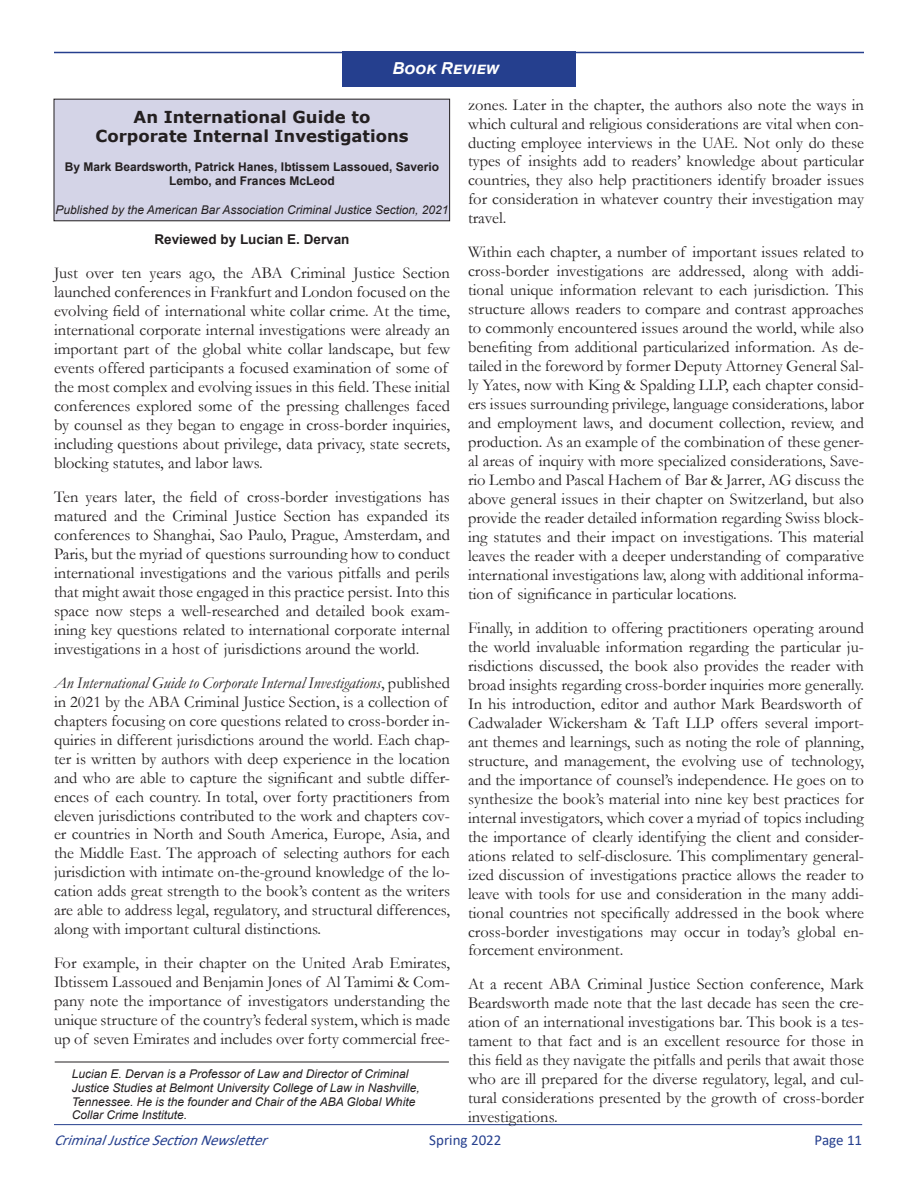
<style>
.page{position:relative;width:918px;height:1188px;background:#fff}
.page>*{position:absolute;margin:0;border:0;box-sizing:border-box;transform-origin:0 0}
.t1{font:16.5px/18.9px "Garamond";color:#231f20;text-align:justify}
.t2{font:700 16.5px/18.9px "Verdana";color:#231f20;text-align:center}
.t3{font:italic 700 16.5px "Arial";letter-spacing:.005em;color:#fff}
.t4{font:italic 15px "Calibri";color:#253f8e}
.t5{font:15px "Calibri";color:#253f8e}
.t6{font:700 13.5px "Arial";color:#231f20}
.t7{font:italic 12px/13.8px "Arial";color:#231f20}
.t8{font:700 12px/13.8px "Arial";color:#231f20;text-align:center}
.s1{font-style:italic}
</style>
<div class="page">
<hr style="left:54px;top:52px;width:810px;height:1px;background:#253f8e">
<hr style="left:54px;top:1124px;width:808px;height:1px;background:#253f8e">
<div style="left:54px;top:99px;width:396px;height:122px;background:#d4d4e7"></div>
<div style="left:54px;top:99px;width:396px;height:122px;border:1px solid #231f20"></div>
<div style="left:342px;top:52px;width:234px;height:35px;background:#253f8e"></div>
<hr style="left:55px;top:1062px;width:394px;height:1px;background:#231f20">
<p class="t3" style="left:392px;top:57px;width:108px">Book Review</p>
<p class="t2" style="left:95px;top:108px;width:315px">An International Guide to<br>Corporate Internal Investigations</p>
<p class="t8" style="left:65px;top:160px;width:376px">By Mark Beardsworth, Patrick Hanes, Ibtissem Lassoued, Saverio<br>Lembo, and Frances McLeod</p>
<p class="t7" style="left:55px;top:203px;width:395px">Published by the American Bar Association Criminal Justice Section, 2021</p>
<p class="t6" style="left:154px;top:230px;width:197px">Reviewed by Lucian E. Dervan</p>
<p class="t1" style="left:54px;top:263px;width:398px;text-align:left">Just over ten years ago, the ABA Criminal Justice Section launched conferences in Frankfurt and London focused on the evolving field of international white collar crime. At the time, international corporate internal investigations were already an important part of the global white collar landscape, but few events offered participants a focused examination of some of the most complex and evolving issues in this field. These initial conferences explored some of the pressing challenges faced by counsel as they began to engage in cross-border inquiries, including questions about privilege, data privacy, state secrets, blocking statutes, and labor laws.</p>
<p class="t1" style="left:54px;top:487px;width:398px">Ten years later, the field of cross-border investigations has matured and the Criminal Justice Section has expanded its conferences to Shanghai, Sao Paulo, Prague, Amsterdam, and Paris, but the myriad of questions surrounding how to conduct international investigations and the various pitfalls and perils that might await those engaged in this practice persist. Into this space now steps a well-researched and detailed book exam&shy;ining key questions related to international corporate internal investigations in a host of jurisdictions around the world.</p>
<p class="t1" style="left:54px;top:673px;width:398px;text-align:left"><span class="s1">An International Guide to Corporate Internal Investigations</span>, published in 2021 by the ABA Criminal Justice Section, is a collection of chapters focusing on core questions related to cross-border in&shy;quiries in different jurisdictions around the world. Each chap&shy;ter is written by authors with deep experience in the location and who are able to capture the significant and subtle differ&shy;ences of each country. In total, over forty practitioners from eleven jurisdictions contributed to the work and chapters cov&shy;er countries in North and South America, Europe, Asia, and the Middle East. The approach of selecting authors for each jurisdiction with intimate on-the-ground knowledge of the lo&shy;cation adds great strength to the book’s content as the writers are able to address legal, regulatory, and structural differences, along with important cultural distinctions.</p>
<p class="t1" style="left:54px;top:953px;width:398px">For example, in their chapter on the United Arab Emirates, Ibtissem Lassoued and Benjamin Jones of Al Tamimi &amp; Com&shy;pany note the importance of investigators understanding the unique structure of the country’s federal system, which is made up of seven Emirates and includes over forty commercial free-</p>
<p class="t7" style="left:72px;top:1067px;width:350px">Lucian E. Dervan is a Professor of Law and Director of Criminal Justice Studies at Belmont University College of Law in Nashville, Tennessee. He is the founder and Chair of the ABA Global White Collar Crime Institute.</p>
<p class="t1" style="left:468px;top:94px;width:398px">zones. Later in the chapter, the authors also note the ways in which cultural and religious considerations are vital when con&shy;ducting employee interviews in the UAE. Not only do these types of insights add to readers’ knowledge about particular countries, they also help practitioners identify broader issues for consideration in whatever country their investigation may travel.</p>
<p class="t1" style="left:468px;top:242px;width:398px">Within each chapter, a number of important issues related to cross-border investigations are addressed, along with addi&shy;tional unique information relevant to each jurisdiction. This structure allows readers to compare and contrast approaches to commonly encountered issues around the world, while also benefiting from additional particularized information. As de&shy;tailed in the foreword by former Deputy Attorney General Sal&shy;ly Yates, now with King &amp; Spalding LLP, each chapter consid&shy;ers issues surrounding privilege, language considerations, labor and employment laws, and document collection, review, and production. As an example of the combination of these gener&shy;al areas of inquiry with more specialized considerations, Save&shy;rio Lembo and Pascal Hachem of Bar &amp; Jarrer, AG discuss the above general issues in their chapter on Switzerland, but also provide the reader detailed information regarding Swiss block&shy;ing statutes and their impact on investigations. This material leaves the reader with a deeper understanding of comparative international investigations law, along with additional informa&shy;tion of significance in particular locations.</p>
<p class="t1" style="left:468px;top:618px;width:398px;text-align:left">Finally, in addition to offering practitioners operating around the world invaluable information regarding the particular ju&shy;risdictions discussed, the book also provides the reader with broad insights regarding cross-border inquiries more generally.<br>In his introduction, editor and author Mark Beardsworth of Cadwalader Wickersham &amp; Taft LLP offers several import&shy;ant themes and learnings, such as noting the role of planning, structure, and management, the evolving use of technology, and the importance of counsel’s independence. He goes on to synthesize the book’s material into nine key best practices for internal investigators, which cover a myriad of topics including the importance of clearly identifying the client and consider&shy;ations related to self-disclosure. This complimentary general&shy;ized discussion of investigations practice allows the reader to leave with tools for use and consideration in the many addi&shy;tional countries not specifically addressed in the book where cross-border investigations may occur in today’s global en&shy;forcement environment.</p>
<p class="t1" style="left:468px;top:974px;width:398px">At a recent ABA Criminal Justice Section conference, Mark Beardsworth made note that the last decade has seen the cre&shy;ation of an international investigations bar. This book is a tes&shy;tament to that fact and is an excellent resource for those in this field as they navigate the pitfalls and perils that await those who are ill prepared for the diverse regulatory, legal, and cul&shy;tural considerations presented by the growth of cross-border investigations.</p>
<p class="t4" style="left:54px;top:1130px;width:221px">CriminalJusticeSectionNewsletter</p>
<p class="t5" style="left:429px;top:1130px;width:74px">Spring 2022</p>
<p class="t5" style="left:815px;top:1130px;width:49px">Page 11</p>
</div>
